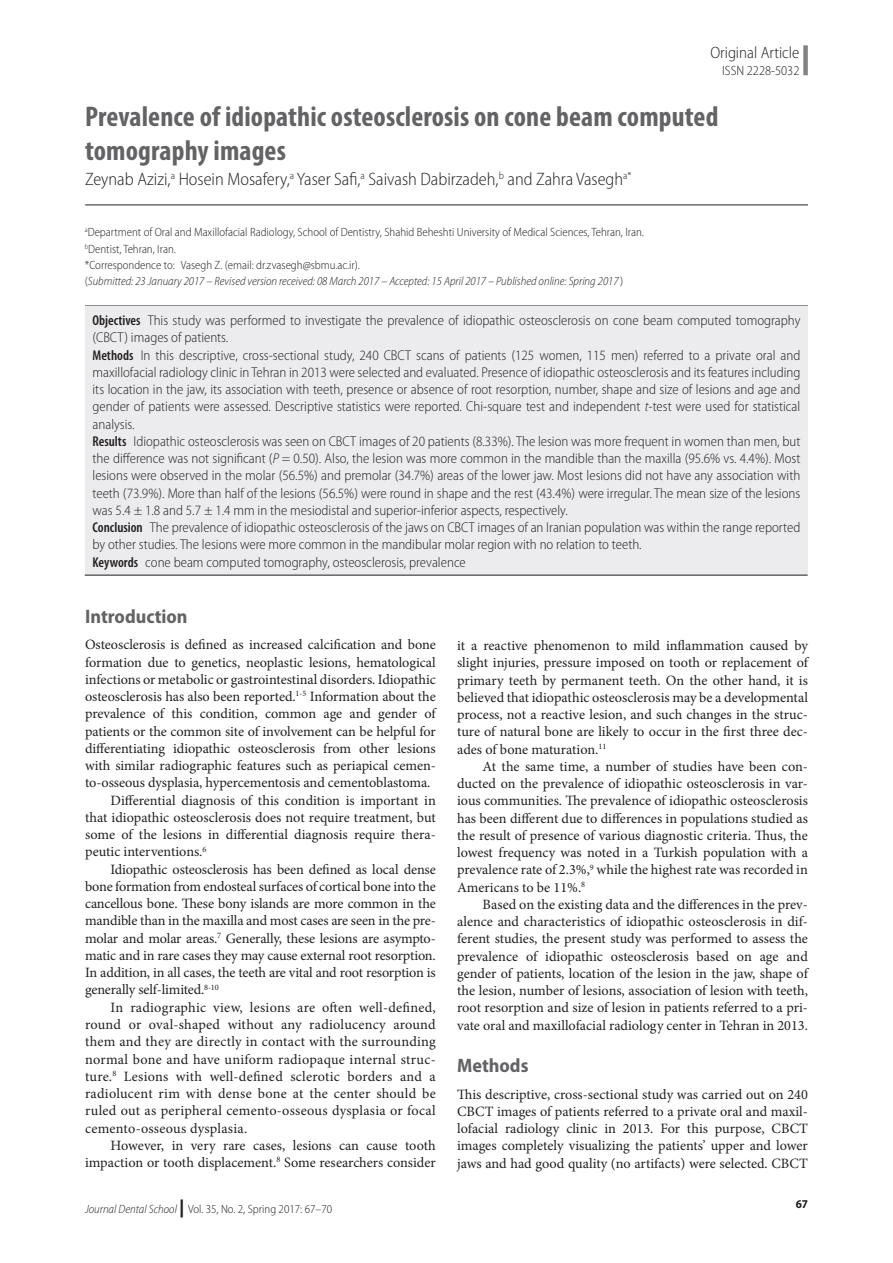
<style>
.page{position:relative;width:893px;height:1263px;background:#fff}
.page>*{position:absolute;margin:0;border:0;box-sizing:border-box;transform-origin:0 0}
.Article_Title{font:700 condensed 28.5px/33.8px "Myriad Pro";letter-spacing:.005em;color:#636366}
.t1{font:700 semi-condensed 19.5px "Myriad Pro";color:#636366}
.Author{font:300 semi-condensed 18px "Myriad Pro";color:#231f20}
.t2{font:300 semi-condensed 16.5px "Myriad Pro";color:#231f20}
.Tx{font:14.25px/17.2px "Minion Pro";color:#231f20;text-align:justify}
.Abstract_Tx{font:300 semi-condensed 14.25px/17.2px "Myriad Pro";color:#231f20}
.Txf{font:14.25px/17.2px "Minion Pro";letter-spacing:-.005em;color:#231f20;text-align:justify}
.t3{font:300 semi-condensed 13.5px "Myriad Pro";color:#231f20}
.Author_Aff{font:300 semi-condensed 12px "Myriad Pro";color:#231f20}
.Author_Aff-2{font:italic 300 semi-condensed 12px "Myriad Pro";color:#231f20}
.t4{font:700 semi-condensed 12px "Myriad Pro";color:#231f20}
.s1{font-style:normal}
.s2{font-weight:600;font-stretch:condensed}
.s3{font-style:italic}
.s4{font-weight:900;font-stretch:normal;font-size:18px}
</style>
<div class="page">
<hr style="left:85px;top:305px;width:723px;height:2px;background:#231f20">
<div style="left:85px;top:307px;width:723px;height:267px;background:#ececee"></div>
<hr style="left:85px;top:575px;width:723px;height:1px;background:#231f20">
<hr style="left:85px;top:205px;width:723px;height:1px;background:#231f20">
<div style="left:803px;top:45px;width:5px;height:30px;background:#808285"></div>
<p class="t2" style="left:710px;top:42px;width:91px">Original Article</p>
<p class="t3" style="left:722px;top:62px;width:79px">ISSN 2228-5032</p>
<p class="Article_Title" style="left:85px;top:99px;width:635px">Prevalence of idiopathic osteosclerosis on cone beam computed tomography images</p>
<p class="Author" style="left:85px;top:169px;width:548px">Zeynab Azizi,<sup>a</sup> Hosein Mosafery,<sup>a</sup> Yaser Safi,<sup>a</sup> Saivash Dabirzadeh,<sup>b</sup> and Zahra Vasegh<sup>a*</sup></p>
<p class="Author_Aff" style="left:85px;top:225px;width:561px"><sup>a</sup>Department of Oral and Maxillofacial Radiology, School of Dentistry, Shahid Beheshti University of Medical Sciences, Tehran, Iran.</p>
<p class="Author_Aff" style="left:85px;top:241px;width:93px"><sup>b</sup>Dentist, Tehran, Iran.</p>
<p class="Author_Aff" style="left:85px;top:258px;width:277px">*Correspondence to: Vasegh Z. (email: dr.zvasegh@sbmu.ac.ir).</p>
<p class="Author_Aff-2" style="left:85px;top:274px;width:540px"><span class="s1">(</span>Submitted: 23 January 2017 – Revised version received: 08 March 2017 – Accepted: 15 April 2017 – Published online: Spring 2017 <span class="s1">)</span></p>
<p class="Abstract_Tx" style="left:93px;top:312px;width:709px"><span class="s2">Objectives</span> This study was performed to investigate the prevalence of idiopathic osteosclerosis on cone beam computed tomography (CBCT) images of patients.</p>
<p class="Abstract_Tx" style="left:93px;top:346px;width:709px;text-align:justify"><span class="s2">Methods</span> In this descriptive, cross-sectional study, 240 CBCT scans of patients (125 women, 115 men) referred to a private oral and maxillofacial radiology clinic in Tehran in 2013 were selected and evaluated. Presence of idiopathic osteosclerosis and its features including its location in the jaw, its association with teeth, presence or absence of root resorption, number, shape and size of lesions and age and gender of patients were assessed. Descriptive statistics were reported. Chi-square test and independent <span class="s3">t</span>-test were used for statistical analysis.</p>
<p class="Abstract_Tx" style="left:93px;top:432px;width:709px;text-align:justify"><span class="s2">Results</span> Idiopathic osteosclerosis was seen on CBCT images of 20 patients (8.33%). The lesion was more frequent in women than men, but the difference was not significant (<span class="s3">P</span> = 0.50). Also, the lesion was more common in the mandible than the maxilla (95.6% vs. 4.4%). Most lesions were observed in the molar (56.5%) and premolar (34.7%) areas of the lower jaw. Most lesions did not have any association with teeth (73.9%). More than half of the lesions (56.5%) were round in shape and the rest (43.4%) were irregular. The mean size of the lesions was 5.4 ± 1.8 and 5.7 ± 1.4 mm in the mesiodistal and superior-inferior aspects, respectively.</p>
<p class="Abstract_Tx" style="left:93px;top:519px;width:709px"><span class="s2">Conclusion</span> The prevalence of idiopathic osteosclerosis of the jaws on CBCT images of an Iranian population was within the range reported by other studies. The lesions were more common in the mandibular molar region with no relation to teeth.</p>
<p class="Abstract_Tx" style="left:93px;top:553px;width:375px"><span class="s2">Keywords</span> cone beam computed tomography, osteosclerosis, prevalence</p>
<h1 class="t1" style="left:85px;top:606px;width:104px">Introduction</h1>
<p class="Txf" style="left:85px;top:636px;width:352px">Osteosclerosis is defined as increased calcification and bone formation due to genetics, neoplastic lesions, hematological infections or metabolic or gastrointestinal disorders. Idiopathic osteosclerosis has also been reported.<sup>1-5</sup> Information about the prevalence of this condition, common age and gender of patients or the common site of involvement can be helpful for differentiating idiopathic osteosclerosis from other lesions with similar radiographic features such as periapical cemen&shy;to-osseous dysplasia, hypercementosis and cementoblastoma.</p>
<p class="Tx" style="left:85px;top:792px;width:352px;text-indent:26px">Differential diagnosis of this condition is important in that idiopathic osteosclerosis does not require treatment, but some of the lesions in differential diagnosis require thera&shy;peutic interventions.<sup>6</sup></p>
<p class="Tx" style="left:85px;top:861px;width:352px;text-indent:26px">Idiopathic osteosclerosis has been defined as local dense bone formation from endosteal surfaces of cortical bone into the cancellous bone. These bony islands are more common in the mandible than in the maxilla and most cases are seen in the pre&shy;molar and molar areas.<sup>7</sup> Generally, these lesions are asympto&shy;matic and in rare cases they may cause external root resorption.<br>In addition, in all cases, the teeth are vital and root resorption is generally self-limited.<sup>8-10</sup></p>
<p class="Tx" style="left:85px;top:999px;width:352px;text-indent:26px">In radiographic view, lesions are often well-defined, round or oval-shaped without any radiolucency around them and they are directly in contact with the surrounding normal bone and have uniform radiopaque internal struc&shy;ture.<sup>8</sup> Lesions with well-defined sclerotic borders and a radiolucent rim with dense bone at the center should be ruled out as peripheral cemento-osseous dysplasia or focal cemento-osseous dysplasia.</p>
<p class="Tx" style="left:85px;top:1137px;width:352px;text-align:right">However, in very rare cases, lesions can cause tooth impaction or tooth displacement.<sup>8</sup> Some researchers consider</p>
<p class="Tx" style="left:457px;top:637px;width:352px">it a reactive phenomenon to mild inflammation caused by slight injuries, pressure imposed on tooth or replacement of primary teeth by permanent teeth. On the other hand, it is believed that idiopathic osteosclerosis may be a developmental process, not a reactive lesion, and such changes in the struc&shy;ture of natural bone are likely to occur in the first three dec&shy;ades of bone maturation.<sup>11</sup></p>
<p class="Tx" style="left:457px;top:758px;width:352px;text-indent:26px">At the same time, a number of studies have been con&shy;ducted on the prevalence of idiopathic osteosclerosis in var&shy;ious communities. The prevalence of idiopathic osteosclerosis has been different due to differences in populations studied as the result of presence of various diagnostic criteria. Thus, the lowest frequency was noted in a Turkish population with a prevalence rate of 2.3%,<sup>9</sup> while the highest rate was recorded in Americans to be 11%.<sup>8</sup></p>
<p class="Tx" style="left:457px;top:896px;width:352px;text-indent:26px">Based on the existing data and the differences in the prev&shy;alence and characteristics of idiopathic osteosclerosis in dif&shy;ferent studies, the present study was performed to assess the prevalence of idiopathic osteosclerosis based on age and gender of patients, location of the lesion in the jaw, shape of the lesion, number of lesions, association of lesion with teeth, root resorption and size of lesion in patients referred to a pri&shy;vate oral and maxillofacial radiology center in Tehran in 2013.</p>
<h1 class="t1" style="left:457px;top:1055px;width:73px">Methods</h1>
<p class="Txf" style="left:457px;top:1085px;width:352px">This descriptive, cross-sectional study was carried out on 240<br>CBCT images of patients referred to a private oral and maxil&shy;lofacial radiology clinic in 2013. For this purpose, CBCT images completely visualizing the patients’ upper and lower jaws and had good quality (no artifacts) were selected. CBCT</p>
<p class="Author_Aff" style="left:85px;top:1201px;width:249px"><span class="s3">Journal Dental School</span> <span class="s4">|</span> Vol. 35, No. 2, Spring 2017: 67–70</p>
<p class="t4" style="left:796px;top:1197px;width:14px">67</p>
</div>
